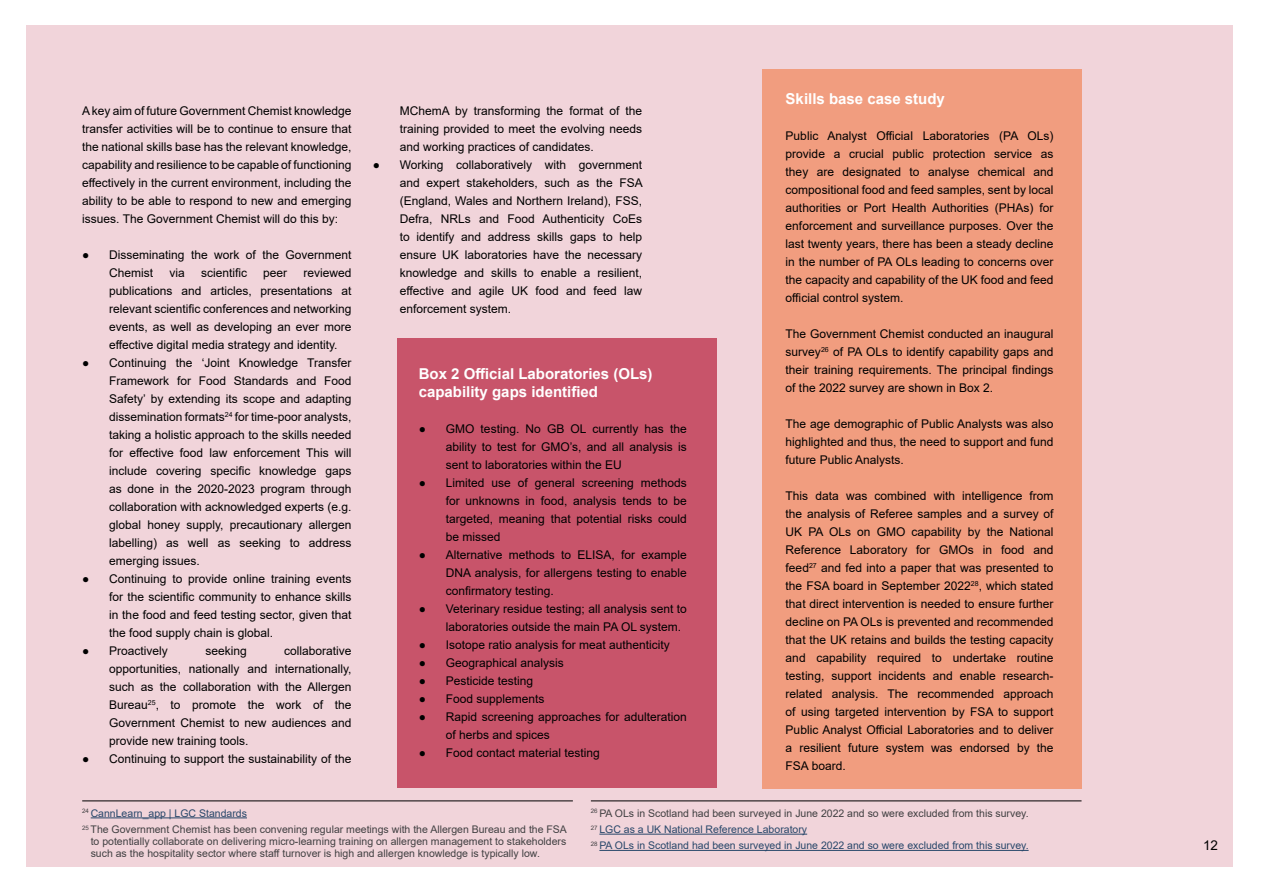
<style>
.page{position:relative;width:1263px;height:893px;background:#fff}
.page>*{position:absolute;margin:0;border:0;box-sizing:border-box;transform-origin:0 0}
.t1{font:700 15px/18px "Arial";color:#fff}
.t2{font:13.5px "Arial";color:#000}
.t3{font:12px/18px "Arial";color:#000;text-align:justify}
.t4{font:10.5px/16.2px "Arial";color:#414042}
.t5{font:10.5px/16.2px "Arial";color:#28476a}
.s1{color:#28476a}
.s2{color:#414042}
</style>
<div class="page">
<div style="left:27px;top:26px;width:1206px;height:841px;background:#f1d4da"></div>
<div style="left:397px;top:338px;width:319px;height:450px;background:#c8546a"></div>
<div style="left:762px;top:69px;width:319px;height:719px;background:#f19d7f"></div>
<hr style="left:82px;top:800px;width:491px;height:1px;background:#000">
<hr style="left:91px;top:817px;width:156px;height:1px;background:#28476a">
<hr style="left:591px;top:800px;width:490px;height:1px;background:#000">
<hr style="left:599px;top:834px;width:208px;height:1px;background:#28476a">
<hr style="left:599px;top:850px;width:430px;height:1px;background:#28476a">
<p class="t3" style="left:82px;top:102px;width:271px">A key aim of future Government Chemist knowledge transfer activities will be to continue to ensure that the national skills base has the relevant knowledge, capability and resilience to be capable of functioning effectively in the current environment, including the ability to be able to respond to new and emerging issues. The Government Chemist will do this by:</p>
<p class="t3" style="left:109px;top:246px;width:244px;text-indent:-27px">● Disseminating the work of the Government<br>Chemist</p>
<p class="t3" style="left:169px;top:264px;width:17px">via</p>
<p class="t3" style="left:201px;top:264px;width:48px">scientific</p>
<p class="t3" style="left:263px;top:264px;width:26px">peer</p>
<p class="t3" style="left:109px;top:264px;width:244px;text-indent:194px">reviewed publications and articles, presentations at relevant scientific conferences and networking events, as well as developing an ever more effective digital media strategy and identity.</p>
<p class="t3" style="left:109px;top:354px;width:244px;text-indent:-27px">● Continuing the ‘Joint Knowledge Transfer Framework for Food Standards and Food Safety’ by extending its scope and adapting dissemination formats<sup>24</sup> for time-poor analysts, taking a holistic approach to the skills needed for effective food law enforcement This will include covering specific knowledge gaps as done in the 2020-2023 program through collaboration with acknowledged experts (e.g. global honey supply, precautionary allergen labelling) as well as seeking to address emerging issues.</p>
<p class="t3" style="left:109px;top:570px;width:244px;text-indent:-27px">● Continuing to provide online training events for the scientific community to enhance skills in the food and feed testing sector, given that the food supply chain is global.</p>
<p class="t3" style="left:82px;top:642px;width:87px">● Proactively</p>
<p class="t3" style="left:205px;top:642px;width:43px">seeking</p>
<p class="t3" style="left:109px;top:642px;width:244px;text-indent:175px">collaborative opportunities, nationally and internationally, such as the collaboration with the Allergen Bureau<sup>25</sup>, to promote the work of the Government Chemist to new audiences and provide new training tools.</p>
<p class="t3" style="left:82px;top:750px;width:271px">● Continuing to support the sustainability of the</p>
<p class="t3" style="left:400px;top:102px;width:244px">MChemA by transforming the format of the training provided to meet the evolving needs and working practices of candidates.</p>
<p class="t3" style="left:400px;top:156px;width:244px;text-indent:-27px">● Working collaboratively with government and expert stakeholders, such as the FSA (England, Wales and Northern Ireland), FSS, Defra, NRLs and Food Authenticity CoEs to identify and address skills gaps to help ensure UK laboratories have the necessary knowledge and skills to enable a resilient, effective and agile UK food and feed law enforcement system.</p>
<p class="t1" style="left:419px;top:365px;width:235px">Box 2 Official Laboratories (OLs) capability gaps identified</p>
<p class="t3" style="left:446px;top:420px;width:243px;text-indent:-27px">● GMO testing. No GB OL currently has the ability to test for GMO’s, and all analysis is sent to laboratories within the EU</p>
<p class="t3" style="left:446px;top:474px;width:243px;text-indent:-27px">● Limited use of general screening methods for unknowns in food, analysis tends to be targeted, meaning that potential risks could be missed</p>
<p class="t3" style="left:446px;top:546px;width:243px;text-indent:-27px">● Alternative methods to ELISA, for example DNA analysis, for allergens testing to enable confirmatory testing.</p>
<p class="t3" style="left:446px;top:600px;width:243px;text-indent:-27px">● Veterinary residue testing; all analysis sent to laboratories outside the main PA OL system.</p>
<p class="t3" style="left:419px;top:636px;width:253px">● Isotope ratio analysis for meat authenticity</p>
<p class="t3" style="left:419px;top:654px;width:147px">● Geographical analysis</p>
<p class="t3" style="left:419px;top:672px;width:116px">● Pesticide testing</p>
<p class="t3" style="left:419px;top:690px;width:127px">● Food supplements</p>
<p class="t3" style="left:446px;top:708px;width:243px;text-indent:-27px">● Rapid screening approaches for adulteration of herbs and spices</p>
<p class="t3" style="left:419px;top:744px;width:183px">● Food contact material testing</p>
<p class="t1" style="left:786px;top:90px;width:161px">Skills base case study</p>
<p class="t3" style="left:786px;top:127px;width:269px">Public Analyst Official Laboratories (PA OLs) provide a crucial public protection service as they are designated to analyse chemical and compositional food and feed samples, sent by local authorities or Port Health Authorities (PHAs) for enforcement and surveillance purposes. Over the last twenty years, there has been a steady decline in the number of PA OLs leading to concerns over the capacity and capability of the UK food and feed official control system.</p>
<p class="t3" style="left:786px;top:325px;width:269px">The Government Chemist conducted an inaugural survey<sup>26</sup> of PA OLs to identify capability gaps and their training requirements. The principal findings of the 2022 survey are shown in Box 2.</p>
<p class="t3" style="left:786px;top:415px;width:269px">The age demographic of Public Analysts was also highlighted and thus, the need to support and fund future Public Analysts.</p>
<p class="t3" style="left:786px;top:487px;width:269px">This data was combined with intelligence from the analysis of Referee samples and a survey of UK PA OLs on GMO capability by the National Reference Laboratory for GMOs in food and feed<sup>27</sup> and fed into a paper that was presented to the FSA board in September 2022<sup>28</sup>, which stated that direct intervention is needed to ensure further decline on PA OLs is prevented and recommended that the UK retains and builds the testing capacity and capability required to undertake routine testing, support incidents and enable research&shy;related analysis. The recommended approach of using targeted intervention by FSA to support Public Analyst Official Laboratories and to deliver a resilient future system was endorsed by the FSA board.</p>
<p class="t4" style="left:82px;top:805px;width:486px"><sup>24</sup> <span class="s1">CannLearn_app | LGC Standards<br></span><sup>25</sup> The Government Chemist has been convening regular meetings with the Allergen Bureau and the FSA</p>
<p class="t4" style="left:91px;top:835px;width:477px;line-height:12px">to potentially collaborate on delivering micro-learning training on allergen management to stakeholders such as the hospitality sector where staff turnover is high and allergen knowledge is typically low.</p>
<p class="t5" style="left:591px;top:805px;width:439px"><sup>26</sup> <span class="s2">PA OLs in Scotland had been surveyed in June 2022 and so were excluded from this survey.<br></span><sup>27</sup> LGC as a UK National Reference Laboratory<br><sup>28</sup> PA OLs in Scotland had been surveyed in June 2022 and so were excluded from this survey.</p>
<p class="t2" style="left:1203px;top:836px;width:17px">12</p>
</div>
